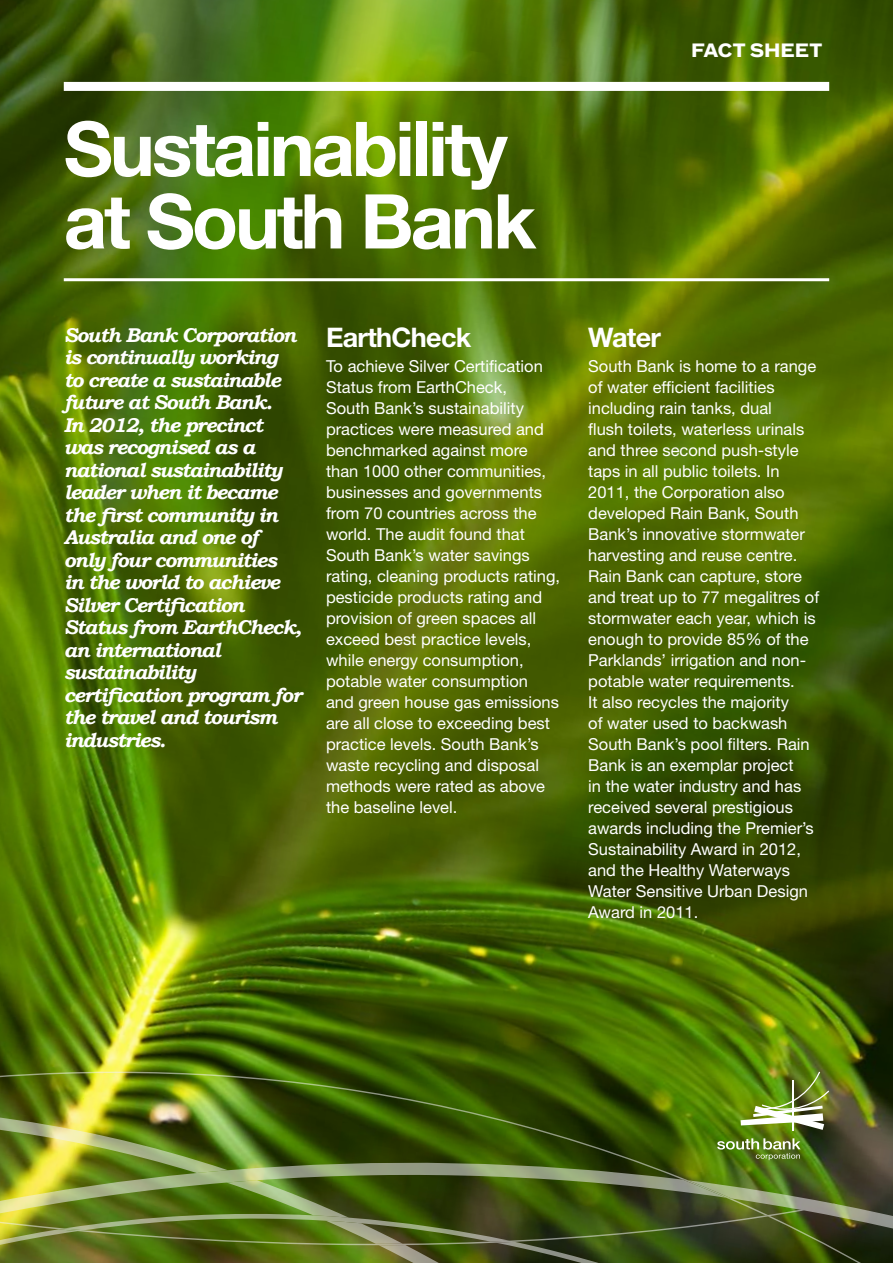
<style>
.page{position:relative;width:893px;height:1263px;background:#fff}
.page>*{position:absolute;margin:0;border:0;box-sizing:border-box;transform-origin:0 0}
.t1{font:700 75.6px/72.4px "Helvetica Neue LT Std";letter-spacing:-.04em;color:#fff}
.t2{font:700 27px "Helvetica Neue LT Std";letter-spacing:-.025em;color:#fff}
.t3{font:italic 700 19.95px/22.5px "Bookman Old Style";letter-spacing:-.06em;color:#fff}
.t4{font:700 18px "Bau Offc Pro";color:#fff}
.t5{font:16.5px/21px "Helvetica Neue LT Std";color:#fff}
</style>
<div class="page">
<img style="left:0;top:0;width:893px;height:1071px">
<div style="left:64px;top:82px;width:765px;height:9px;background:#fff"></div>
<hr style="left:64px;top:278px;width:765px;height:3px;background:#fff">
<img style="left:0;top:1071px;width:893px;height:192px">
<h1 class="t1" style="left:64px;top:111px;width:474px">Sustainability at South Bank</h1>
<p class="t4" style="left:691px;top:34px;width:133px">FACT SHEET</p>
<p class="t3" style="left:64px;top:323px;width:240px">South Bank Corporation is continually working to create a sustainable future at South Bank.<br>In 2012, the precinct was recognised as a national sustainability leader when it became the first community in<br>Australia and one of only four communities<br>in the world to achieve<br>Silver Certification<br>Status from EarthCheck, an international sustainability certification program for the travel and tourism industries.</p>
<h2 class="t2" style="left:326px;top:320px;width:147px">EarthCheck</h2>
<p class="t5" style="left:326px;top:355px;width:236px">To achieve Silver Certification<br>Status from EarthCheck,<br>South Bank’s sustainability practices were measured and benchmarked against more than 1000 other communities, businesses and governments from 70 countries across the world. The audit found that<br>South Bank’s water savings rating, cleaning products rating, pesticide products rating and provision of green spaces all exceed best practice levels, while energy consumption, potable water consumption<br>and green house gas emissions are all close to exceeding best practice levels. South Bank’s waste recycling and disposal methods were rated as above the baseline level.</p>
<h2 class="t2" style="left:588px;top:320px;width:74px">Water</h2>
<p class="t5" style="left:588px;top:355px;width:233px">South Bank is home to a range of water efficient facilities including rain tanks, dual<br>flush toilets, waterless urinals and three second push-style taps in all public toilets. In<br>2011, the Corporation also developed Rain Bank, South<br>Bank’s innovative stormwater harvesting and reuse centre.<br>Rain Bank can capture, store and treat up to 77 megalitres of stormwater each year, which is enough to provide 85% of the<br>Parklands’ irrigation and non&shy;potable water requirements.<br>It also recycles the majority<br>of water used to backwash<br>South Bank’s pool filters. Rain<br>Bank is an exemplar project<br>in the water industry and has received several prestigious awards including the Premier’s<br>Sustainability Award in 2012, and the Healthy Waterways<br>Water Sensitive Urban Design<br>Award in 2011.</p>
</div>
